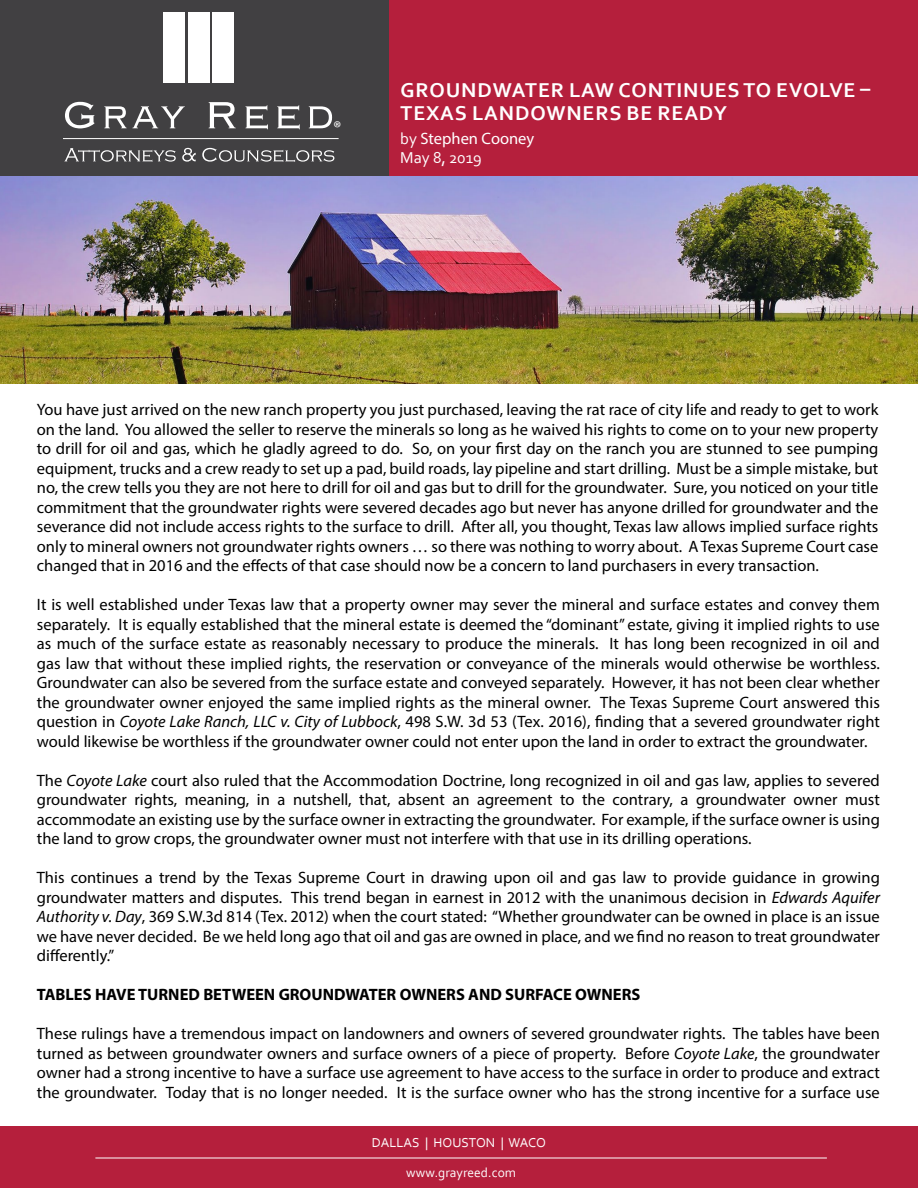
<style>
.page{position:relative;width:918px;height:1188px;background:#fff}
.page>*{position:absolute;margin:0;border:0;box-sizing:border-box;transform-origin:0 0}
.t1{font:700 21px/22.5px "Corbel";letter-spacing:.04em;color:#fff}
.t2{font:18.6px "Myriad Pro";color:#fff}
.t3{font:16.5px/19.5px "Myriad Pro";color:#000;text-align:justify}
.t4{font:700 16.5px "Myriad Pro";color:#000}
.t5{font:16.5px "Myriad Pro";color:#fff}
.t6{font:16.5px "Corbel";color:#fff}
.t7{font:13.5px "Corbel";color:#fff}
.s1{font-family:"Corbel"}
.s2{font-style:italic}
</style>
<div class="page">
<div style="left:388px;top:0;width:530px;height:176px;background:#b51f3c"></div>
<div style="left:0;top:0;width:388px;height:176px;background:#414042"></div>
<svg style="left:64px;top:148px;width:112px;height:14px"></svg>
<svg style="left:182px;top:148px;width:14px;height:14px"></svg>
<svg style="left:202px;top:148px;width:132px;height:14px"></svg>
<svg style="left:65px;top:102px;width:29px;height:26px"></svg>
<svg style="left:104px;top:106px;width:81px;height:22px"></svg>
<svg style="left:209px;top:102px;width:27px;height:26px"></svg>
<svg style="left:245px;top:105px;width:23px;height:24px"></svg>
<svg style="left:277px;top:105px;width:23px;height:24px"></svg>
<svg style="left:309px;top:106px;width:23px;height:22px"></svg>
<hr style="left:63px;top:138px;width:276px;height:1px;background:#fff">
<div style="left:164px;top:12px;width:21px;height:71px;background:#fff"></div>
<div style="left:188px;top:12px;width:21px;height:71px;background:#fff"></div>
<div style="left:213px;top:12px;width:21px;height:71px;background:#fff"></div>
<div style="left:0;top:1126px;width:918px;height:62px;background:#b51f3c"></div>
<hr style="left:95px;top:1158px;width:732px;height:1px;background:#fff">
<img style="left:0;top:176px;width:918px;height:207px">
<p class="t2" style="left:333px;top:116px;width:9px">®</p>
<p class="t1" style="left:401px;top:78px;width:471px">GROUNDWATER LAW CONTINUES TO EVOLVE –<br>TEXAS LANDOWNERS BE READY</p>
<p class="t5" style="left:400px;top:128px;width:136px"><span class="s1">by</span> Stephen Cooney</p>
<p class="t6" style="left:400px;top:148px;width:83px">May 8, 2019</p>
<p class="t3" style="left:37px;top:400px;width:843px">You have just arrived on the new ranch property you just purchased, leaving the rat race of city life and ready to get to work on the land. You allowed the seller to reserve the minerals so long as he waived his rights to come on to your new property to drill for oil and gas, which he gladly agreed to do. So, on your first day on the ranch you are stunned to see pumping equipment, trucks and a crew ready to set up a pad, build roads, lay pipeline and start drilling. Must be a simple mistake, but no, the crew tells you they are not here to drill for oil and gas but to drill for the groundwater. Sure, you noticed on your title commitment that the groundwater rights were severed decades ago but never has anyone drilled for groundwater and the severance did not include access rights to the surface to drill. After all, you thought, Texas law allows implied surface rights only to mineral owners not groundwater rights owners … so there was nothing to worry about. A Texas Supreme Court case changed that in 2016 and the effects of that case should now be a concern to land purchasers in every transaction.</p>
<p class="t3" style="left:37px;top:595px;width:844px">It is well established under Texas law that a property owner may sever the mineral and surface estates and convey them separately. It is equally established that the mineral estate is deemed the “dominant” estate, giving it implied rights to use as much of the surface estate as reasonably necessary to produce the minerals. It has long been recognized in oil and gas law that without these implied rights, the reservation or conveyance of the minerals would otherwise be worthless.<br>Groundwater can also be severed from the surface estate and conveyed separately. However, it has not been clear whether the groundwater owner enjoyed the same implied rights as the mineral owner. The Texas Supreme Court answered this question in <span class="s2">Coyote Lake Ranch, LLC v. City of Lubbock</span>, 498 S.W. 3d 53 (Tex. 2016), finding that a severed groundwater right would likewise be worthless if the groundwater owner could not enter upon the land in order to extract the groundwater.</p>
<p class="t3" style="left:37px;top:770px;width:845px">The <span class="s2">Coyote Lake</span> court also ruled that the Accommodation Doctrine, long recognized in oil and gas law, applies to severed groundwater rights, meaning, in a nutshell, that, absent an agreement to the contrary, a groundwater owner must accommodate an existing use by the surface owner in extracting the groundwater. For example, if the surface owner is using the land to grow crops, the groundwater owner must not interfere with that use in its drilling operations.</p>
<p class="t3" style="left:37px;top:868px;width:845px">This continues a trend by the Texas Supreme Court in drawing upon oil and gas law to provide guidance in growing groundwater matters and disputes. This trend began in earnest in 2012 with the unanimous decision in <span class="s2">Edwards Aquifer Authority v. Day</span>, 369 S.W.3d 814 (Tex. 2012) when the court stated: “Whether groundwater can be owned in place is an issue we have never decided. Be we held long ago that oil and gas are owned in place, and we find no reason to treat groundwater differently.”</p>
<p class="t4" style="left:37px;top:984px;width:605px">TABLES HAVE TURNED BETWEEN GROUNDWATER OWNERS AND SURFACE OWNERS</p>
<p class="t3" style="left:37px;top:1024px;width:845px">These rulings have a tremendous impact on landowners and owners of severed groundwater rights. The tables have been turned as between groundwater owners and surface owners of a piece of property. Before <span class="s2">Coyote Lake</span>, the groundwater owner had a strong incentive to have a surface use agreement to have access to the surface in order to produce and extract the groundwater. Today that is no longer needed. It is the surface owner who has the strong incentive for a surface use</p>
<p class="t7" style="left:372px;top:1134px;width:176px">DALLAS | HOUSTON | WACO</p>
<p class="t7" style="left:406px;top:1164px;width:111px">www.grayreed.com</p>
</div>
